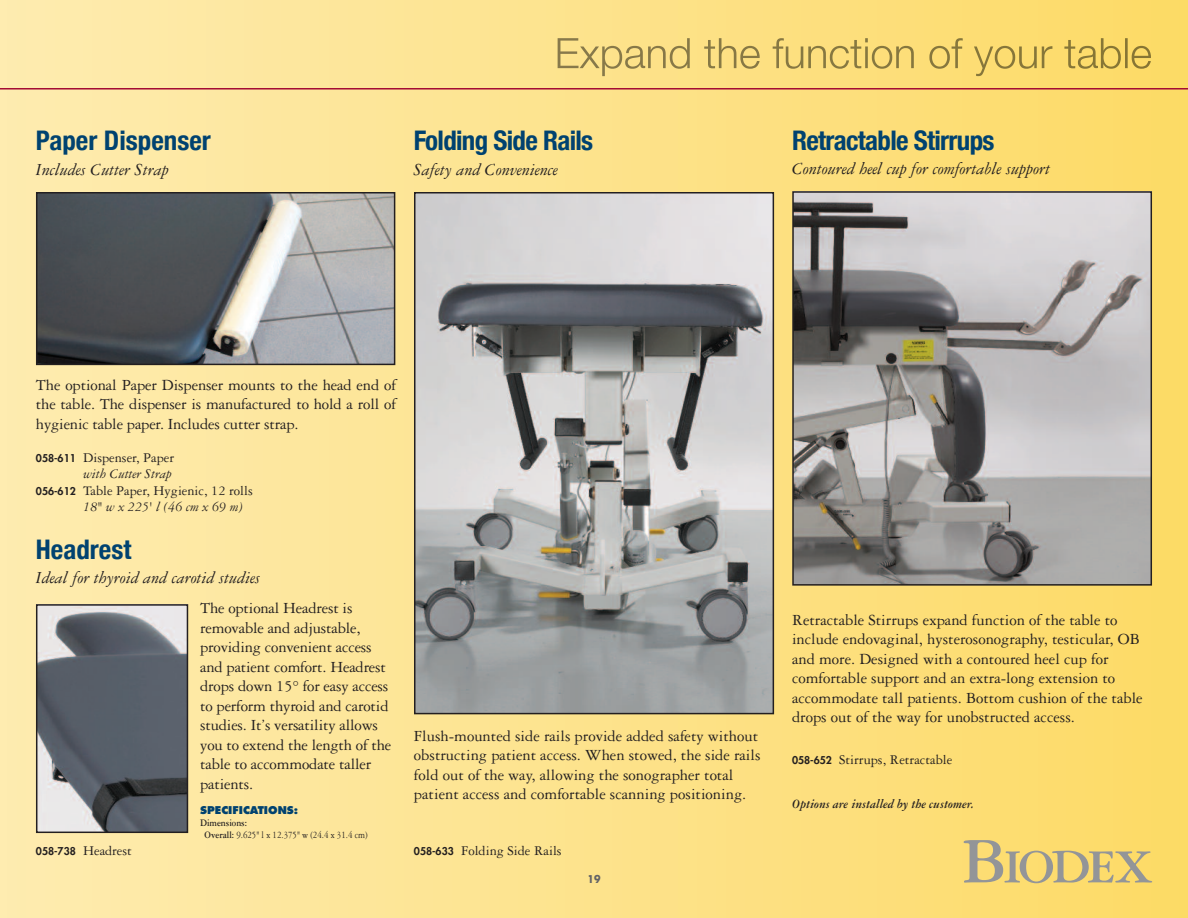
<style>
.page{position:relative;width:1188px;height:918px;background:#fff}
.page>*{position:absolute;margin:0;border:0;box-sizing:border-box;transform-origin:0 0}
.t1{font:700 50.7px "Garamond Three";letter-spacing:-.065em;color:#939598}
.t2{font:700 condensed 27px "Helvetica Neue";letter-spacing:-.025em;color:#004270}
.t3{font:700 condensed 27px "Helvetica Neue";color:#004270}
.t4{font:italic 18px "Garamond Three";color:#231f20}
.t5{font:16.5px/19.5px "Garamond Three";color:#231f20}
.t6{font:14.25px "Garamond Three";color:#231f20}
.t7{font:italic 14.25px "Garamond Three";color:#231f20}
.t8{font:italic 700 13.5px "Garamond Three";color:#231f20;scale:.9 1}
.t9{font:10.5px/12px "Garamond Three";color:#231f20;scale:.85 1}
.t10{font:800 10.5px "Futura";color:#004270}
.t11{font:700 10.5px "Futura Com";color:#636366;scale:.9 1}
.s1{font-family:"Futura Std";font-weight:800;font-size:10.5px}
.s2{font-weight:700}
.s3{font-size:67.5px}
</style>
<div class="page">
<div style="left:0;top:0;width:1188px;height:918px;background:linear-gradient(to right,#feecb1,#fbd966)"></div>
<hr style="left:0;top:88px;width:1188px;height:2px;background:#a30a34">
<img style="left:39px;top:195px;width:353px;height:167px">
<div style="left:36px;top:192px;width:359px;height:173px;border:2px solid #231f20"></div>
<img style="left:39px;top:607px;width:146px;height:223px">
<div style="left:36px;top:604px;width:152px;height:229px;border:2px solid #231f20"></div>
<img style="left:417px;top:195px;width:354px;height:516px">
<div style="left:414px;top:192px;width:360px;height:522px;border:2px solid #231f20"></div>
<img style="left:795px;top:194px;width:354px;height:389px">
<div style="left:792px;top:191px;width:360px;height:395px;border:2px solid #231f20"></div>
<img style="left:558px;top:38px;width:132px;height:38px">
<h2 class="t3" style="left:36px;top:124px;width:176px">Paper Dispenser</h2>
<p class="t4" style="left:36px;top:164px;width:134px">Includes Cutter Strap</p>
<h2 class="t2" style="left:414px;top:124px;width:181px">Folding Side Rails</h2>
<p class="t4" style="left:414px;top:164px;width:145px">Safety and Convenience</p>
<h2 class="t2" style="left:792px;top:124px;width:204px">Retractable Stirrups</h2>
<p class="t4" style="left:792px;top:162px;width:259px">Contoured heel cup for comfortable support</p>
<p class="t5" style="left:36px;top:377px;width:362px;text-align:justify">The optional Paper Dispenser mounts to the head end of the table. The dispenser is manufactured to hold a roll of hygienic table paper. Includes cutter strap.</p>
<p class="t6" style="left:36px;top:453px;width:140px"><span class="s1">058-611</span> Dispenser, Paper</p>
<p class="t7" style="left:83px;top:469px;width:90px">with Cutter Strap</p>
<p class="t6" style="left:36px;top:486px;width:218px"><span class="s1">056-612</span> Table Paper, Hygienic, 12 rolls</p>
<p class="t7" style="left:83px;top:502px;width:162px">18" w x 225' l (46 cm x 69 m)</p>
<h2 class="t3" style="left:36px;top:533px;width:97px">Headrest</h2>
<p class="t4" style="left:36px;top:572px;width:226px">Ideal for thyroid and carotid studies</p>
<p class="t5" style="left:200px;top:600px;width:193px">The optional Headrest is removable and adjustable, providing convenient access and patient comfort. Headrest drops down 15° for easy access to perform thyroid and carotid studies. It’s versatility allows you to extend the length of the table to accommodate taller patients.</p>
<p class="t10" style="left:200px;top:806px;width:99px">SPECIFICATIONS:</p>
<p class="t9" style="left:205px;top:818px;width:193px;text-indent:-4px"><span class="s2">Dimensions:<br>Overall:</span> 9.625" l x 12.375" w (24.4 x 31.4 cm)</p>
<p class="t6" style="left:36px;top:846px;width:97px"><span class="s1">058-738</span> Headrest</p>
<p class="t5" style="left:414px;top:728px;width:348px">Flush-mounted side rails provide added safety without obstructing patient access. When stowed, the side rails fold out of the way, allowing the sonographer total patient access and comfortable scanning positioning.</p>
<p class="t6" style="left:414px;top:846px;width:149px"><span class="s1">058-633</span> Folding Side Rails</p>
<p class="t11" style="left:588px;top:874px;width:16px">19</p>
<p class="t5" style="left:792px;top:611px;width:352px">Retractable Stirrups expand function of the table to include endovaginal, hysterosonography, testicular, OB and more. Designed with a contoured heel cup for comfortable support and an extra-long extension to accommodate tall patients. Bottom cushion of the table drops out of the way for unobstructed access.</p>
<p class="t6" style="left:792px;top:755px;width:162px"><span class="s1">058-652</span> Stirrups, Retractable</p>
<p class="t8" style="left:792px;top:799px;width:204px">Options are installed by the customer.</p>
<h1 class="t1" style="left:962px;top:850px;width:193px"><span class="s3">B</span>IODEX</h1>
</div>
